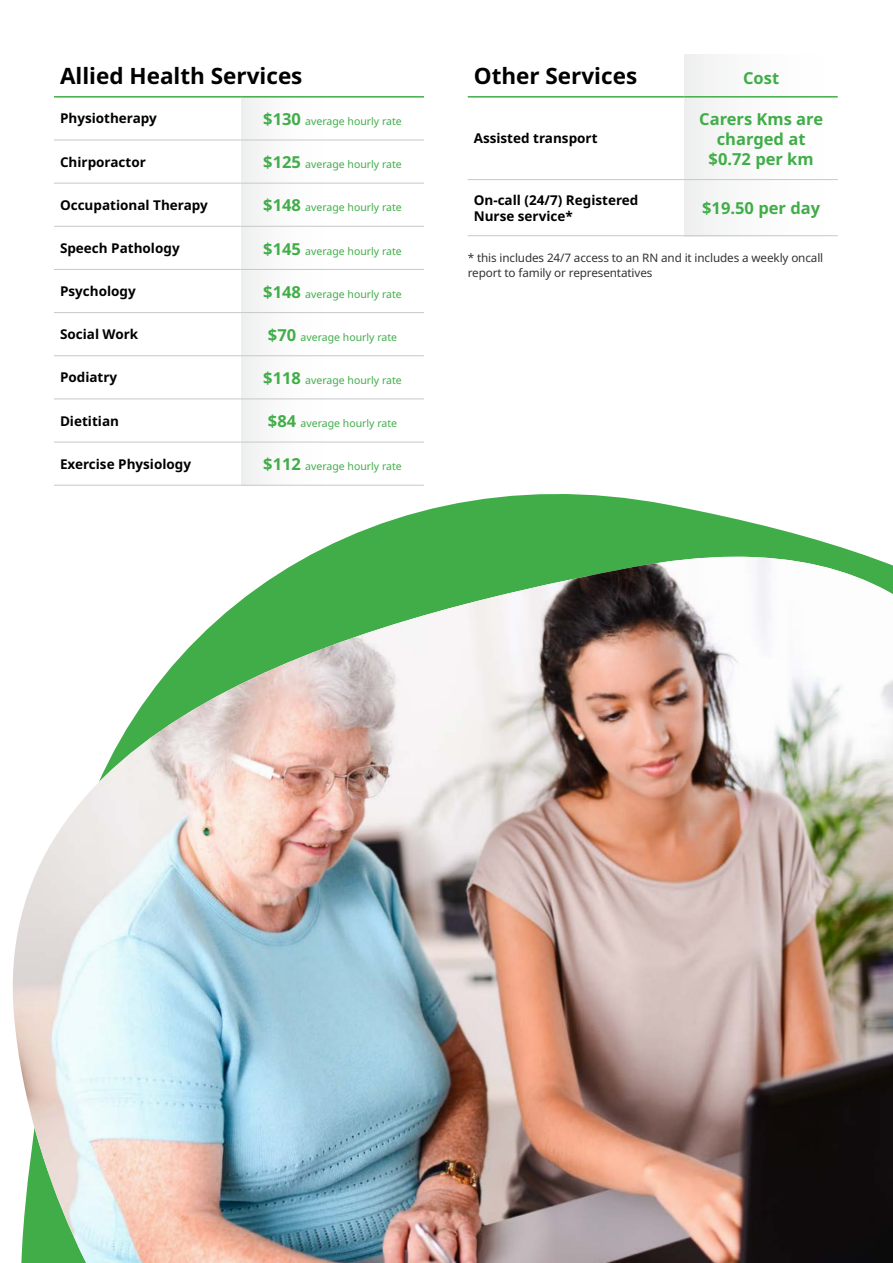
<style>
.page{position:relative;width:893px;height:1263px;background:#fff}
.page>*{position:absolute;margin:0;border:0;box-sizing:border-box;transform-origin:0 0}
.t1{font:700 22.5px "Noto Sans";color:#000}
.t2{font:700 16.5px/19.8px "Noto Sans";color:#41ad49;text-align:center}
.t3{font:700 13.5px/16.2px "Noto Sans";color:#000}
.t4{font:11.7px/15px "Noto Sans";letter-spacing:-.01em;color:#333}
.t5{font:10.5px "Noto Sans";color:#41ad49}
.s1{font-weight:700;font-size:16.5px}
</style>
<div class="page">
<div style="left:684px;top:54px;width:153px;height:182px;background:#fafbfb"></div>
<div style="left:241px;top:97px;width:92px;height:388px;background:#fafbfb"></div>
<hr style="left:54px;top:140px;width:187px;height:1px;background:#c7c8ca">
<hr style="left:241px;top:140px;width:183px;height:1px;background:#c7c8ca">
<hr style="left:54px;top:183px;width:187px;height:1px;background:#c7c8ca">
<hr style="left:241px;top:183px;width:183px;height:1px;background:#c7c8ca">
<hr style="left:54px;top:226px;width:187px;height:1px;background:#c7c8ca">
<hr style="left:241px;top:226px;width:183px;height:1px;background:#c7c8ca">
<hr style="left:54px;top:269px;width:187px;height:1px;background:#c7c8ca">
<hr style="left:241px;top:269px;width:183px;height:1px;background:#c7c8ca">
<hr style="left:54px;top:312px;width:187px;height:1px;background:#c7c8ca">
<hr style="left:241px;top:312px;width:183px;height:1px;background:#c7c8ca">
<hr style="left:54px;top:355px;width:187px;height:1px;background:#c7c8ca">
<hr style="left:241px;top:355px;width:183px;height:1px;background:#c7c8ca">
<hr style="left:54px;top:399px;width:187px;height:1px;background:#c7c8ca">
<hr style="left:241px;top:399px;width:183px;height:1px;background:#c7c8ca">
<hr style="left:54px;top:442px;width:187px;height:1px;background:#c7c8ca">
<hr style="left:241px;top:442px;width:183px;height:1px;background:#c7c8ca">
<hr style="left:54px;top:96px;width:187px;height:2px;background:#41ad49">
<hr style="left:241px;top:96px;width:183px;height:2px;background:#41ad49">
<hr style="left:468px;top:179px;width:217px;height:1px;background:#c7c8ca">
<hr style="left:685px;top:179px;width:153px;height:1px;background:#c7c8ca">
<hr style="left:468px;top:235px;width:217px;height:1px;background:#c7c8ca">
<hr style="left:685px;top:235px;width:153px;height:1px;background:#c7c8ca">
<hr style="left:468px;top:96px;width:217px;height:2px;background:#41ad49">
<hr style="left:685px;top:96px;width:153px;height:2px;background:#41ad49">
<svg style="left:54px;top:445px;width:650px;height:67px"></svg>
<svg style="left:307px;top:512px;width:563px;height:45px;fill:#41ad49"></svg>
<img style="left:12px;top:557px;width:881px;height:706px">
<h1 class="t1" style="left:60px;top:60px;width:244px">Allied Health Services</h1>
<p class="t3" style="left:60px;top:111px;width:98px">Physiotherapy</p>
<p class="t5" style="left:263px;top:114px;width:140px"><span class="s1">$130</span> average hourly rate</p>
<p class="t3" style="left:60px;top:154px;width:87px">Chirporactor</p>
<p class="t5" style="left:263px;top:157px;width:140px"><span class="s1">$125</span> average hourly rate</p>
<p class="t3" style="left:60px;top:197px;width:149px">Occupational Therapy</p>
<p class="t5" style="left:263px;top:200px;width:140px"><span class="s1">$148</span> average hourly rate</p>
<p class="t3" style="left:60px;top:240px;width:121px">Speech Pathology</p>
<p class="t5" style="left:263px;top:243px;width:140px"><span class="s1">$145</span> average hourly rate</p>
<p class="t3" style="left:60px;top:283px;width:77px">Psychology</p>
<p class="t5" style="left:263px;top:286px;width:140px"><span class="s1">$148</span> average hourly rate</p>
<p class="t3" style="left:60px;top:327px;width:80px">Social Work</p>
<p class="t5" style="left:268px;top:330px;width:131px"><span class="s1">$70</span> average hourly rate</p>
<p class="t3" style="left:60px;top:370px;width:59px">Podiatry</p>
<p class="t5" style="left:263px;top:373px;width:140px"><span class="s1">$118</span> average hourly rate</p>
<p class="t3" style="left:60px;top:413px;width:61px">Dietitian</p>
<p class="t5" style="left:268px;top:416px;width:131px"><span class="s1">$84</span> average hourly rate</p>
<p class="t3" style="left:60px;top:456px;width:133px">Exercise Physiology</p>
<p class="t5" style="left:263px;top:459px;width:140px"><span class="s1">$112</span> average hourly rate</p>
<h1 class="t1" style="left:474px;top:60px;width:165px">Other Services</h1>
<h2 class="t2" style="left:743px;top:69px;width:38px">Cost</h2>
<p class="t3" style="left:474px;top:131px;width:125px">Assisted transport</p>
<h2 class="t2" style="left:699px;top:110px;width:125px">Carers Kms are charged at $0.72 per km</h2>
<p class="t3" style="left:474px;top:192px;width:166px">On-call (24/7) Registered<br>Nurse service*</p>
<h2 class="t2" style="left:702px;top:199px;width:119px">$19.50 per day</h2>
<p class="t4" style="left:468px;top:250px;width:357px">* this includes 24/7 access to an RN and it includes a weekly oncall report to family or representatives</p>
</div>
